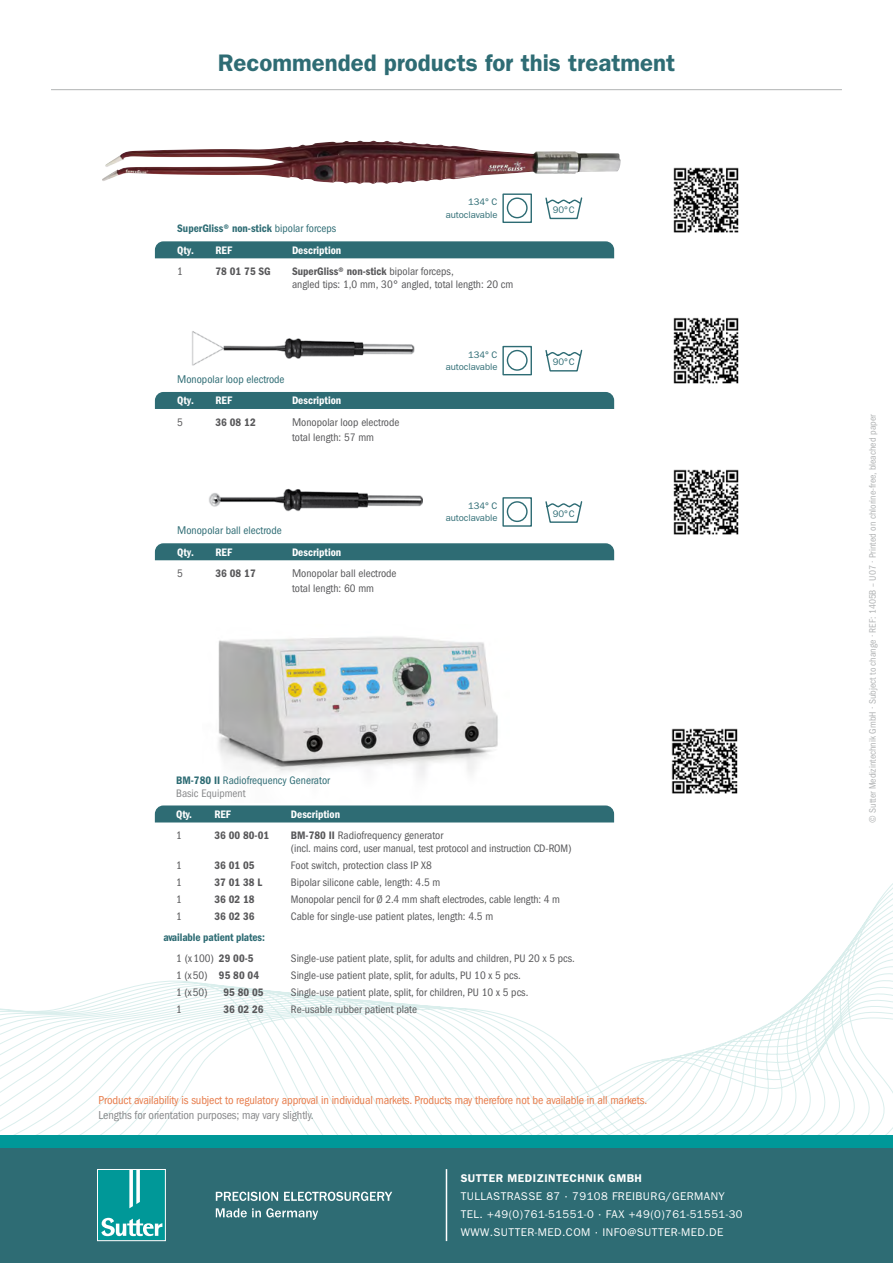
<style>
.page{position:relative;width:893px;height:1263px;background:#fff}
.page>*{position:absolute;margin:0;border:0;box-sizing:border-box;transform-origin:0 0}
.t1{font:24px "Franklin Gothic LT Pro Dm";color:#2e6c74}
.t2{font:condensed 12px "ITC Franklin Gothic Std";letter-spacing:-.01em;color:#e77c4b}
.t3{font:condensed 12px "ITC Franklin Gothic Std";letter-spacing:-.01em;color:#87888a}
.t4{font:condensed 11.25px/15px "ITC Franklin Gothic Std";color:#58585a}
.t5{font:11.25px/18px "ITC Franklin Gothic Std";letter-spacing:.04em;color:#fff}
.t6{font:11.25px "ITC Franklin Gothic Std Dm Cd";color:#58585a}
.t7{font:condensed 11.25px/12.8px "ITC Franklin Gothic Std";color:#2e6c74}
.t8{font:11.25px "ITC Franklin Gothic Std Dm Cd";color:#fff}
.t9{font:11.25px/21.3px "ITC Franklin Gothic Std Dm Cd";letter-spacing:-.01em;color:#2e6c74}
.t10{font:11.25px "Franklin Gothic LT Pro Dm";letter-spacing:.04em;color:#fff}
.t11{font:condensed 9.75px "ITC Franklin Gothic Std";color:#b1b3b4}
.t12{font:9.6px/12.1px "ITC Franklin Gothic Std";letter-spacing:-.005em;color:#2e6c74;text-align:right}
.s1{font-family:"ITC Franklin Gothic Std";font-stretch:condensed}
.s2{color:#fff}
.s3{font-stretch:normal}
.s4{font-family:"ITC Franklin Gothic Std Dm Cd";font-stretch:normal}
.s5{color:#87888a}
</style>
<div class="page">
<svg style="left:0;top:883px;width:893px;height:252px"></svg>
<div style="left:0;top:1148px;width:893px;height:115px;background:#2e6c74"></div>
<div style="left:0;top:1135px;width:893px;height:13px;background:#009898"></div>
<div style="left:98px;top:1170px;width:67px;height:70px;background:#009898"></div>
<svg style="left:129px;top:1171px;width:11px;height:37px"></svg>
<svg style="left:101px;top:1218px;width:61px;height:18px"></svg>
<div style="left:97px;top:1169px;width:69px;height:72px;border:1px solid #fff"></div>
<svg style="left:216px;top:1208px;width:102px;height:12px"></svg>
<svg style="left:216px;top:1192px;width:176px;height:9px"></svg>
<hr style="left:446px;top:1169px;width:1px;height:72px;background:#fff">
<div style="left:155px;top:241px;width:459px;height:17px;background:#2e6c74"></div>
<img style="left:102px;top:141px;width:262px;height:43px">
<div style="left:502px;top:193px;width:30px;height:30px;border:1px solid #2e6c74"></div>
<div style="left:507px;top:197px;width:21px;height:21px;border:1px solid #2e6c74;border-radius:50%"></div>
<svg style="left:545px;top:197px;width:38px;height:23px"></svg>
<img style="left:673px;top:167px;width:66px;height:66px">
<div style="left:155px;top:392px;width:459px;height:17px;background:#2e6c74"></div>
<img style="left:673px;top:317px;width:66px;height:67px">
<div style="left:502px;top:346px;width:30px;height:29px;border:1px solid #2e6c74"></div>
<div style="left:507px;top:350px;width:21px;height:21px;border:1px solid #2e6c74;border-radius:50%"></div>
<svg style="left:545px;top:349px;width:38px;height:23px"></svg>
<img style="left:192px;top:331px;width:222px;height:35px">
<div style="left:155px;top:543px;width:459px;height:17px;background:#2e6c74"></div>
<img style="left:673px;top:469px;width:66px;height:66px">
<div style="left:502px;top:497px;width:30px;height:30px;border:1px solid #2e6c74"></div>
<div style="left:507px;top:501px;width:21px;height:21px;border:1px solid #2e6c74;border-radius:50%"></div>
<svg style="left:545px;top:501px;width:38px;height:22px"></svg>
<img style="left:209px;top:488px;width:213px;height:24px">
<hr style="left:51px;top:89px;width:791px;height:1px;background:#b1b3b4">
<img style="left:218px;top:636px;width:280px;height:145px">
<img style="left:671px;top:728px;width:67px;height:66px">
<div style="left:155px;top:805px;width:459px;height:17px;background:#2e6c74"></div>
<h1 class="t1" style="left:218px;top:48px;width:459px">Recommended products for this treatment</h1>
<p class="t9" style="left:177px;top:218px;width:160px">SuperGliss® non-stick <span class="s1">bipolar forceps<br></span><span class="s2">Qty.</span></p>
<p class="t8" style="left:216px;top:244px;width:18px">REF</p>
<p class="t8" style="left:292px;top:244px;width:51px">Description</p>
<p class="t12" style="left:446px;top:196px;width:53px">134° C autoclavable</p>
<p class="t12" style="left:553px;top:204px;width:24px">90° C</p>
<p class="t4" style="left:177px;top:264px;width:7px">1</p>
<p class="t6" style="left:216px;top:265px;width:57px">78 01 75 SG</p>
<p class="t6" style="left:292px;top:265px;width:163px">SuperGliss® non-stick <span class="s1">bipolar forceps,</span></p>
<p class="t4" style="left:292px;top:277px;width:223px">angled tips: 1,0 mm, 30° angled, total length: 20 cm</p>
<p class="t7" style="left:177px;top:373px;width:109px"><span class="s3">M</span>onopolar loop electrode</p>
<p class="t8" style="left:177px;top:394px;width:18px">Qty.</p>
<p class="t8" style="left:216px;top:394px;width:18px">REF</p>
<p class="t8" style="left:292px;top:394px;width:51px">Description</p>
<p class="t4" style="left:177px;top:414px;width:7px">5</p>
<p class="t6" style="left:216px;top:415px;width:42px">36 08 12</p>
<p class="t4" style="left:292px;top:414px;width:109px"><span class="s3">M</span>onopolar loop electrode total length: 57 mm</p>
<p class="t7" style="left:177px;top:524px;width:106px"><span class="s3">M</span>onopolar ball electrode</p>
<p class="t8" style="left:177px;top:545px;width:18px">Qty.</p>
<p class="t8" style="left:216px;top:545px;width:18px">REF</p>
<p class="t8" style="left:292px;top:545px;width:51px">Description</p>
<p class="t4" style="left:177px;top:566px;width:7px">5</p>
<p class="t6" style="left:216px;top:567px;width:42px">36 08 17</p>
<p class="t4" style="left:292px;top:566px;width:106px"><span class="s3">M</span>onopolar ball electrode total length: 60 mm</p>
<p class="t12" style="left:446px;top:349px;width:53px">134° C autoclavable</p>
<p class="t12" style="left:553px;top:356px;width:24px">90° C</p>
<p class="t12" style="left:446px;top:500px;width:53px">134° C autoclavable</p>
<p class="t12" style="left:553px;top:507px;width:24px">90° C</p>
<p class="t7" style="left:176px;top:774px;width:155px"><span class="s4">BM-780 II</span> Radiofrequency Generator<br><span class="s5">Basic Equipment</span></p>
<p class="t8" style="left:176px;top:808px;width:17px">Qty.</p>
<p class="t8" style="left:214px;top:808px;width:18px">REF</p>
<p class="t8" style="left:291px;top:808px;width:51px">Description</p>
<p class="t4" style="left:176px;top:828px;width:7px">1</p>
<p class="t6" style="left:214px;top:829px;width:56px">36 00 80-01</p>
<p class="t4" style="left:291px;top:829px;width:282px;line-height:12.8px"><span class="s4">BM-780 II</span> Radiofrequency generator<br>(incl. mains cord, user manual, test protocol and instruction CD-ROM)</p>
<p class="t4" style="left:176px;top:858px;width:7px">1</p>
<p class="t6" style="left:214px;top:859px;width:42px">36 01 05</p>
<p class="t4" style="left:291px;top:858px;width:142px">Foot switch, protection class IP X8</p>
<p class="t4" style="left:176px;top:875px;width:7px">1</p>
<p class="t6" style="left:214px;top:876px;width:49px">37 01 38 L</p>
<p class="t4" style="left:291px;top:875px;width:151px">Bipolar silicone cable, length: 4.5 m</p>
<p class="t4" style="left:176px;top:892px;width:7px">1</p>
<p class="t6" style="left:214px;top:893px;width:42px">36 02 18</p>
<p class="t4" style="left:291px;top:892px;width:271px">Monopolar pencil for Ø 2.4 mm shaft electrodes, cable length: 4 m</p>
<p class="t4" style="left:176px;top:909px;width:7px">1</p>
<p class="t6" style="left:214px;top:910px;width:42px">36 02 36</p>
<p class="t4" style="left:291px;top:909px;width:204px">Cable for single-use patient plates, length: 4.5 m</p>
<p class="t9" style="left:163px;top:927px;width:103px">available patient plates:</p>
<p class="t4" style="left:176px;top:951px;width:79px">1 (x100) <span class="s4">29 00-5</span></p>
<p class="t4" style="left:291px;top:951px;width:286px">Single-use patient plate, split, for adults and children, PU 20 x 5 pcs.</p>
<p class="t4" style="left:176px;top:968px;width:84px">1 (x50) <span class="s4">95 80 04</span></p>
<p class="t4" style="left:291px;top:968px;width:231px">Single-use patient plate, split, for adults, PU 10 x 5 pcs.</p>
<p class="t4" style="left:176px;top:985px;width:33px">1 (x50)</p>
<p class="t6" style="left:223px;top:986px;width:42px">95 80 05</p>
<p class="t4" style="left:291px;top:985px;width:239px">Single-use patient plate, split, for children, PU 10 x 5 pcs.</p>
<p class="t4" style="left:176px;top:1002px;width:7px">1</p>
<p class="t6" style="left:223px;top:1003px;width:42px">36 02 26</p>
<p class="t4" style="left:291px;top:1002px;width:128px">Re-usable rubber patient plate</p>
<p class="t2" style="left:99px;top:1093px;width:550px">Product availability is subject to regulatory approval in individual markets. Products may therefore not be available in all markets.</p>
<p class="t3" style="left:99px;top:1108px;width:217px">Lengths for orientation purposes; may vary slightly.</p>
<p class="t10" style="left:461px;top:1171px;width:183px">SUTTER MEDIZINTECHNIK GMBH</p>
<p class="t5" style="left:461px;top:1187px;width:283px">TULLASTRASSE 87 · 79108 FREIBURG/GERMANY<br>TEL. +49(0)761-51551-0 · FAX +49(0)761-51551-30<br>WWW.SUTTER-MED.COM · INFO@SUTTER-MED.DE</p>
<p class="t11" style="left:867px;top:823px;width:410px;rotate:-90deg">© Sutter Medizintechnik GmbH · Subject to change · REF: 1405B – U07 · Printed on chlorine-free, bleached paper</p>
</div>
